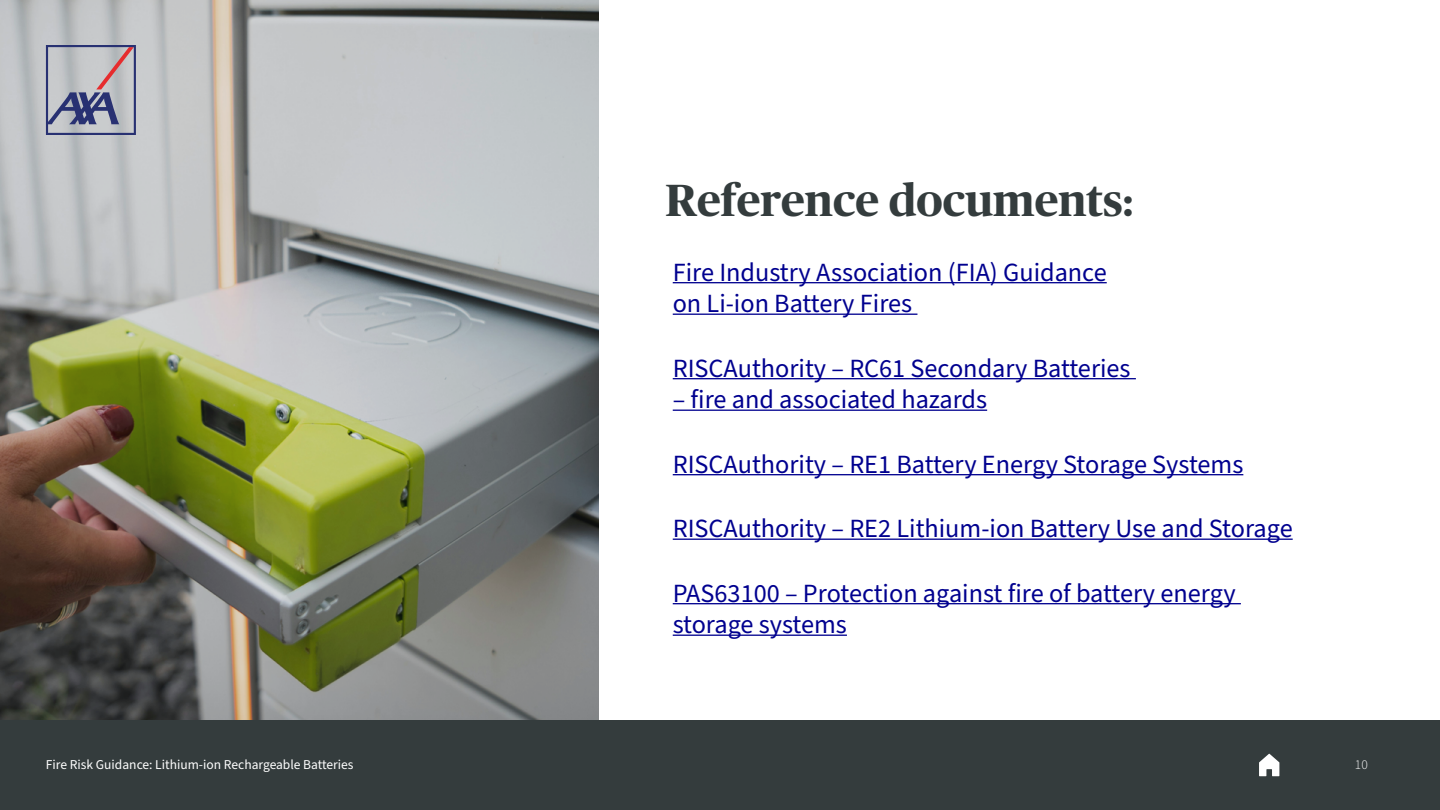
<style>
.page{position:relative;width:1440px;height:810px;background:#fff}
.page>*{position:absolute;margin:0;border:0;box-sizing:border-box;transform-origin:0 0}
.Document_-_Title{font:700 45px "Publico Headline";color:#343c3d}
.Intro_Copy_-_35pt{font:26.25px/31.5px "Source Sans Pro";color:#00008f}
.t1{font:13.5px "Source Sans Pro";color:#fff}
.t2{font:300 13.5px "Source Sans Pro";color:#fff}
</style>
<div class="page">
<div style="left:0;top:720px;width:1440px;height:90px;background:#343c3d"></div>
<svg style="left:1259px;top:754px;width:20px;height:22px"></svg>
<img style="left:0;top:0;width:598px;height:720px">
<hr style="left:673px;top:282px;width:434px;height:1px;background:#00008f">
<hr style="left:673px;top:314px;width:244px;height:1px;background:#00008f">
<hr style="left:673px;top:378px;width:463px;height:1px;background:#00008f">
<hr style="left:673px;top:410px;width:314px;height:1px;background:#00008f">
<hr style="left:673px;top:474px;width:570px;height:1px;background:#00008f">
<hr style="left:673px;top:539px;width:620px;height:1px;background:#00008f">
<hr style="left:673px;top:603px;width:568px;height:1px;background:#00008f">
<hr style="left:673px;top:635px;width:174px;height:1px;background:#00008f">
<svg style="left:46px;top:45px;width:90px;height:90px;background:#a09faf"></svg>
<p class="Document_-_Title" style="left:666px;top:168px;width:469px">Reference documents:</p>
<p class="Intro_Copy_-_35pt" style="left:673px;top:257px;width:436px">Fire Industry Association (FIA) Guidance on Li-ion Battery Fires</p>
<p class="Intro_Copy_-_35pt" style="left:673px;top:353px;width:459px">RISCAuthority – RC61 Secondary Batteries</p>
<p class="Intro_Copy_-_35pt" style="left:673px;top:385px;width:316px">– fire and associated hazards</p>
<p class="Intro_Copy_-_35pt" style="left:673px;top:449px;width:572px">RISCAuthority – RE1 Battery Energy Storage Systems</p>
<p class="Intro_Copy_-_35pt" style="left:673px;top:514px;width:621px">RISCAuthority – RE2 Lithium-ion Battery Use and Storage</p>
<p class="Intro_Copy_-_35pt" style="left:673px;top:578px;width:564px">PAS63100 – Protection against fire of battery energy storage systems</p>
<p class="t1" style="left:46px;top:756px;width:309px">Fire Risk Guidance: Lithium-ion Rechargeable Batteries</p>
<p class="t2" style="left:1355px;top:756px;width:15px">10</p>
</div>
